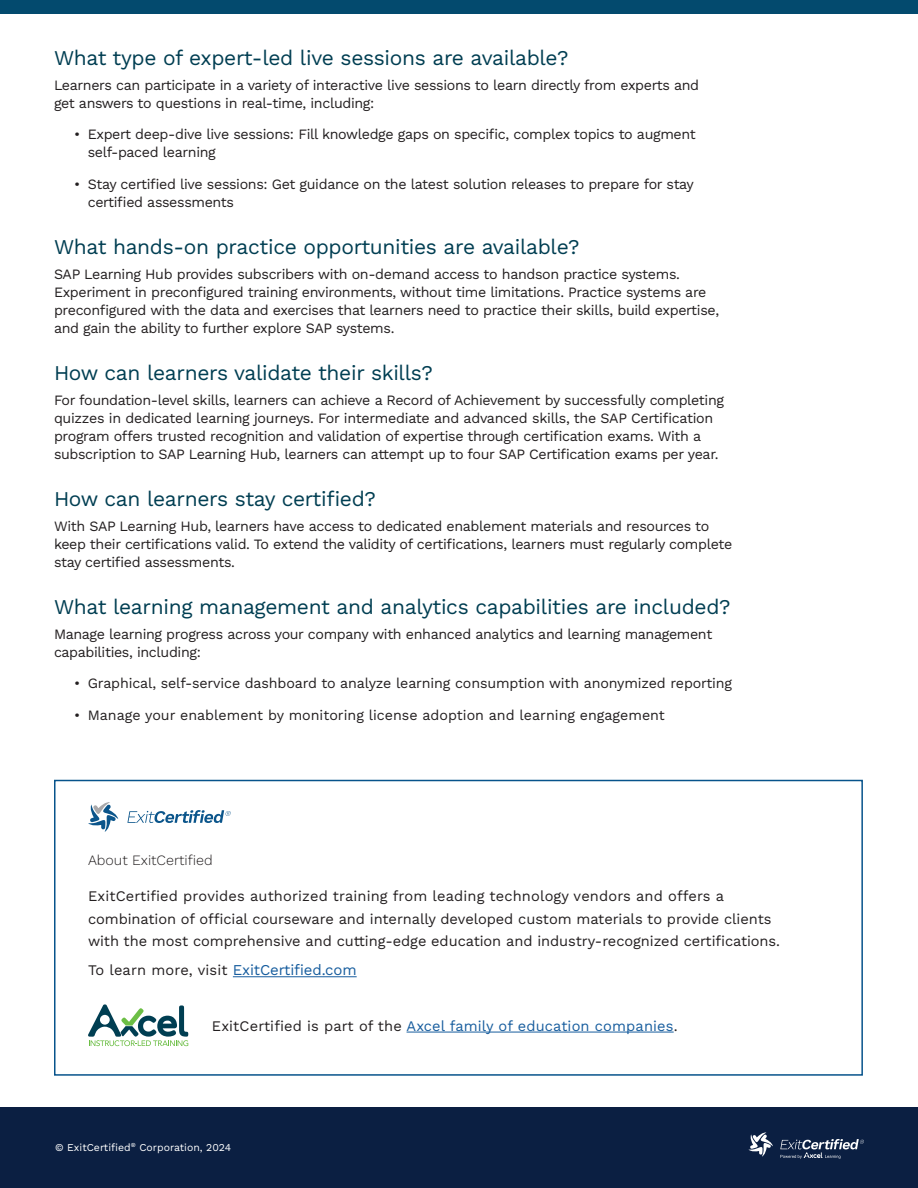
<style>
.page{position:relative;width:918px;height:1188px;background:#fff}
.page>*{position:absolute;margin:0;border:0;box-sizing:border-box;transform-origin:0 0}
.sub-headers{font:21px "Work Sans";letter-spacing:-.015em;color:#003e52}
.t1{font:14.7px/22.5px "Work Sans";letter-spacing:-.005em;color:#231f20}
.t2{font:14.7px "Work Sans";letter-spacing:.01em;color:#175d9e}
.body_8pt{font:14.25px/18px "Work Sans";letter-spacing:-.025em;color:#231f20}
.body_8pt-2{font:14.25px "Work Sans";color:#231f20}
.body_8pt-3{font:300 14.25px "Work Sans";color:#231f20}
.t3{font:10.5px "Work Sans";color:#fff}
.s1{font-size:15px;color:#175d9e}
.s2{color:#231f20}
</style>
<div class="page">
<div style="left:0;top:1107px;width:918px;height:81px;background:#0b1f42"></div>
<svg style="left:748px;top:1132px;width:25px;height:25px"></svg>
<svg style="left:780px;top:1139px;width:84px;height:20px"></svg>
<div style="left:0;top:0;width:918px;height:13px;background:#034a6e"></div>
<div style="left:54px;top:780px;width:809px;height:296px;border:2px solid #07538b"></div>
<svg style="left:88px;top:1004px;width:100px;height:42px"></svg>
<svg style="left:88px;top:802px;width:30px;height:30px"></svg>
<svg style="left:127px;top:810px;width:104px;height:13px"></svg>
<hr style="left:407px;top:1032px;width:267px;height:1px;background:#175d9e">
<hr style="left:233px;top:976px;width:124px;height:1px;background:#175d9e">
<p class="sub-headers" style="left:54px;top:42px;width:516px">What type of expert-led live sessions are available?</p>
<p class="body_8pt" style="left:54px;top:75px;width:647px">Learners can participate in a variety of interactive live sessions to learn directly from experts and get answers to questions in real-time, including:</p>
<p class="body_8pt" style="left:88px;top:125px;width:610px;text-indent:-14px">• Expert deep-dive live sessions: Fill knowledge gaps on specific, complex topics to augment self-paced learning</p>
<p class="body_8pt" style="left:88px;top:174px;width:608px;text-indent:-14px">• Stay certified live sessions: Get guidance on the latest solution releases to prepare for stay certified assessments</p>
<p class="sub-headers" style="left:54px;top:231px;width:527px">What hands-on practice opportunities are available?</p>
<p class="body_8pt" style="left:54px;top:264px;width:667px">SAP Learning Hub provides subscribers with on-demand access to handson practice systems.<br>Experiment in preconfigured training environments, without time limitations. Practice systems are preconfigured with the data and exercises that learners need to practice their skills, build expertise, and gain the ability to further explore SAP systems.</p>
<p class="sub-headers" style="left:54px;top:357px;width:380px">How can learners validate their skills?</p>
<p class="body_8pt" style="left:54px;top:390px;width:672px">For foundation-level skills, learners can achieve a Record of Achievement by successfully completing quizzes in dedicated learning journeys. For intermediate and advanced skills, the SAP Certification program offers trusted recognition and validation of expertise through certification exams. With a subscription to SAP Learning Hub, learners can attempt up to four SAP Certification exams per year.</p>
<p class="sub-headers" style="left:54px;top:483px;width:323px">How can learners stay certified?</p>
<p class="body_8pt" style="left:54px;top:516px;width:680px">With SAP Learning Hub, learners have access to dedicated enablement materials and resources to keep their certifications valid. To extend the validity of certifications, learners must regularly complete stay certified assessments.</p>
<p class="sub-headers" style="left:54px;top:591px;width:678px">What learning management and analytics capabilities are included?</p>
<p class="body_8pt" style="left:54px;top:624px;width:660px">Manage learning progress across your company with enhanced analytics and learning management capabilities, including:</p>
<p class="body_8pt" style="left:74px;top:674px;width:659px">• Graphical, self-service dashboard to analyze learning consumption with anonymized reporting</p>
<p class="body_8pt-2" style="left:74px;top:704px;width:592px">• Manage your enablement by monitoring license adoption and learning engagement</p>
<p class="body_8pt-3" style="left:88px;top:850px;width:126px">About ExitCertified</p>
<p class="t1" style="left:88px;top:884px;width:694px">ExitCertified provides authorized training from leading technology vendors and offers a combination of official courseware and internally developed custom materials to provide clients with the most comprehensive and cutting-edge education and industry-recognized certifications.</p>
<p class="t1" style="left:88px;top:958px;width:270px">To learn more, visit <span class="s1">ExitCertified.com</span></p>
<p class="t2" style="left:212px;top:1014px;width:467px"><span class="s2">ExitCertified is part of the</span> Axcel family of education companies<span class="s2">.</span></p>
<p class="t3" style="left:55px;top:1139px;width:178px">© ExitCertified<sup>®</sup> Corporation, 2024</p>
</div>
